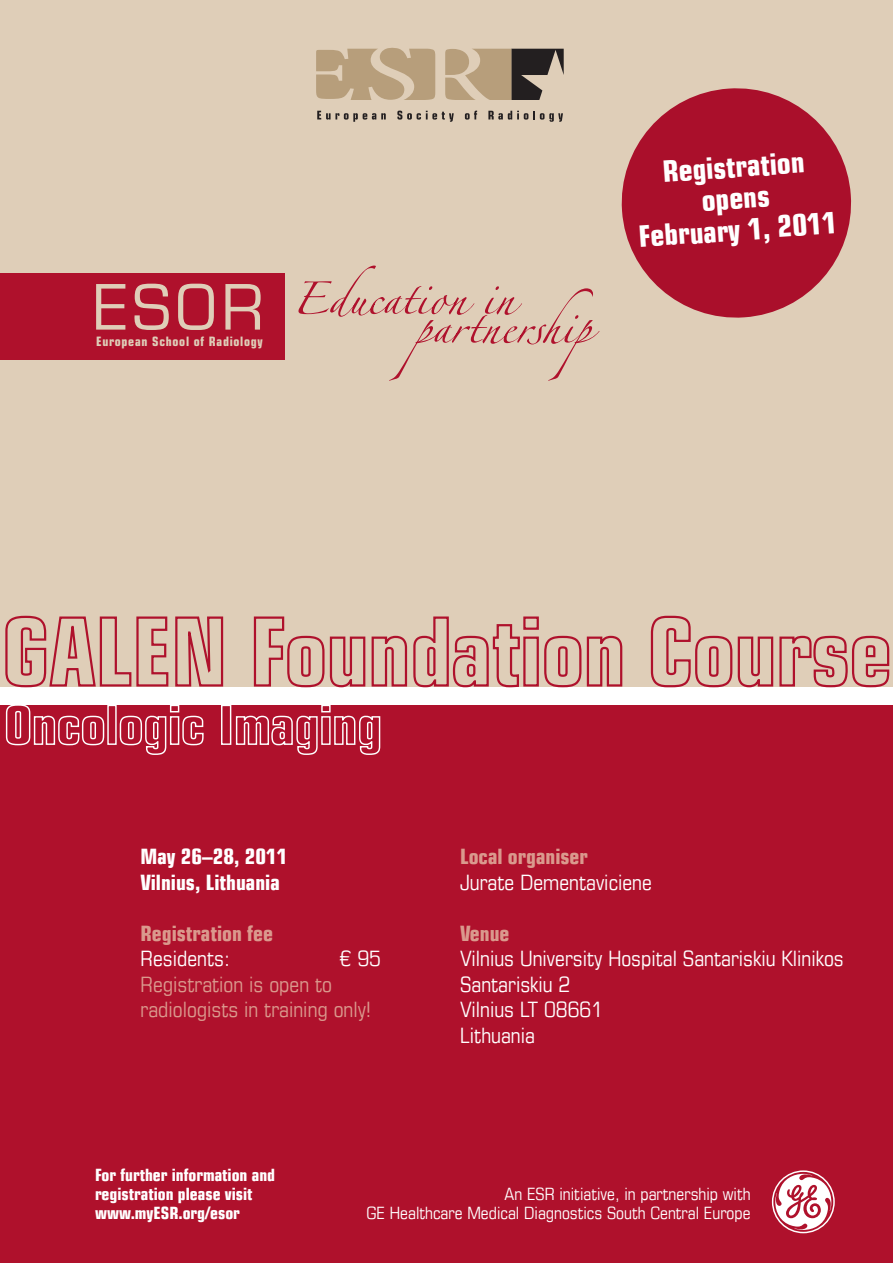
<style>
.page{position:relative;width:893px;height:1263px;background:#fff}
.page>*{position:absolute;margin:0;border:0;box-sizing:border-box;transform-origin:0 0}
.t1{font:60.75px "Eurostile LT Std";color:#dfceb8}
.t2{font:700 condensed 29.85px/31.5px "Eurostile LT";color:#fff;text-align:center}
.t3{font:condensed 21.3px/25.5px "Eurostile LT";color:#fff}
.t4{font:condensed 21.3px/25.5px "Eurostile LT";color:#da998d}
.t5{font:700 condensed 21.3px "Eurostile LT";color:#da998d}
.t6{font:700 condensed 21.3px/25.5px "Eurostile LT";color:#fff}
.t7{font:condensed 17.1px/19.2px "Eurostile LT";color:#fff;text-align:right}
.t8{font:700 condensed 17.1px/19.2px "Eurostile LT";color:#fff}
.t9{font:700 condensed 12.9px "Eurostile LT Std";letter-spacing:.055em;color:#dfceb8}
</style>
<div class="page">
<div style="left:0;top:0;width:893px;height:687px;background:#dfceb8"></div>
<div style="left:0;top:705px;width:893px;height:558px;background:#af112c"></div>
<div style="left:0;top:273px;width:284px;height:87px;background:#af112c"></div>
<svg style="left:316px;top:48px;width:248px;height:52px"></svg>
<svg style="left:317px;top:111px;width:69px;height:11px"></svg>
<svg style="left:397px;top:111px;width:57px;height:11px"></svg>
<svg style="left:465px;top:111px;width:12px;height:9px"></svg>
<svg style="left:488px;top:111px;width:75px;height:11px"></svg>
<svg style="left:298px;top:266px;width:302px;height:115px"></svg>
<svg style="left:772px;top:1170px;width:63px;height:63px"></svg>
<svg style="left:5px;top:615px;width:219px;height:73px"></svg>
<svg style="left:253px;top:616px;width:370px;height:72px"></svg>
<svg style="left:650px;top:615px;width:240px;height:73px"></svg>
<svg style="left:5px;top:705px;width:100px;height:41px"></svg>
<div style="left:107px;top:705px;width:10px;height:40px;border:1px solid #fff"></div>
<svg style="left:119px;top:705px;width:85px;height:50px"></svg>
<div style="left:221px;top:705px;width:10px;height:40px;border:1px solid #fff"></div>
<svg style="left:235px;top:705px;width:146px;height:50px"></svg>
<svg style="left:621px;top:88px;width:231px;height:230px;fill:#aa0f2b"></svg>
<h1 class="t1" style="left:94px;top:271px;width:172px">ESOR</h1>
<p class="t9" style="left:96px;top:334px;width:168px">European School of Radiology</p>
<h2 class="t2" style="left:633px;top:158px;width:200px;rotate:-4deg">Registration opens<br>February 1, 2011</h2>
<p class="t6" style="left:140px;top:844px;width:148px">May 26–28, 2011<br>Vilnius, Lithuania</p>
<p class="t5" style="left:140px;top:920px;width:134px">Registration fee</p>
<p class="t3" style="left:140px;top:946px;width:91px">Residents:</p>
<p class="t3" style="left:340px;top:946px;width:43px">€ 95</p>
<p class="t4" style="left:140px;top:971px;width:232px">Registration is open to radiologists in training only!</p>
<p class="t5" style="left:460px;top:843px;width:129px">Local organiser</p>
<p class="t3" style="left:460px;top:869px;width:193px">Jurate Dementaviciene</p>
<p class="t5" style="left:460px;top:920px;width:51px">Venue</p>
<p class="t3" style="left:460px;top:946px;width:385px">Vilnius University Hospital Santariskiu Klinikos<br>Santariskiu 2<br>Vilnius LT 08661<br>Lithuania</p>
<p class="t8" style="left:95px;top:1165px;width:182px">For further information and registration please visit www.myESR.org/esor</p>
<p class="t7" style="left:366px;top:1184px;width:386px">An ESR initiative, in partnership with<br>GE Healthcare Medical Diagnostics South Central Europe</p>
</div>
